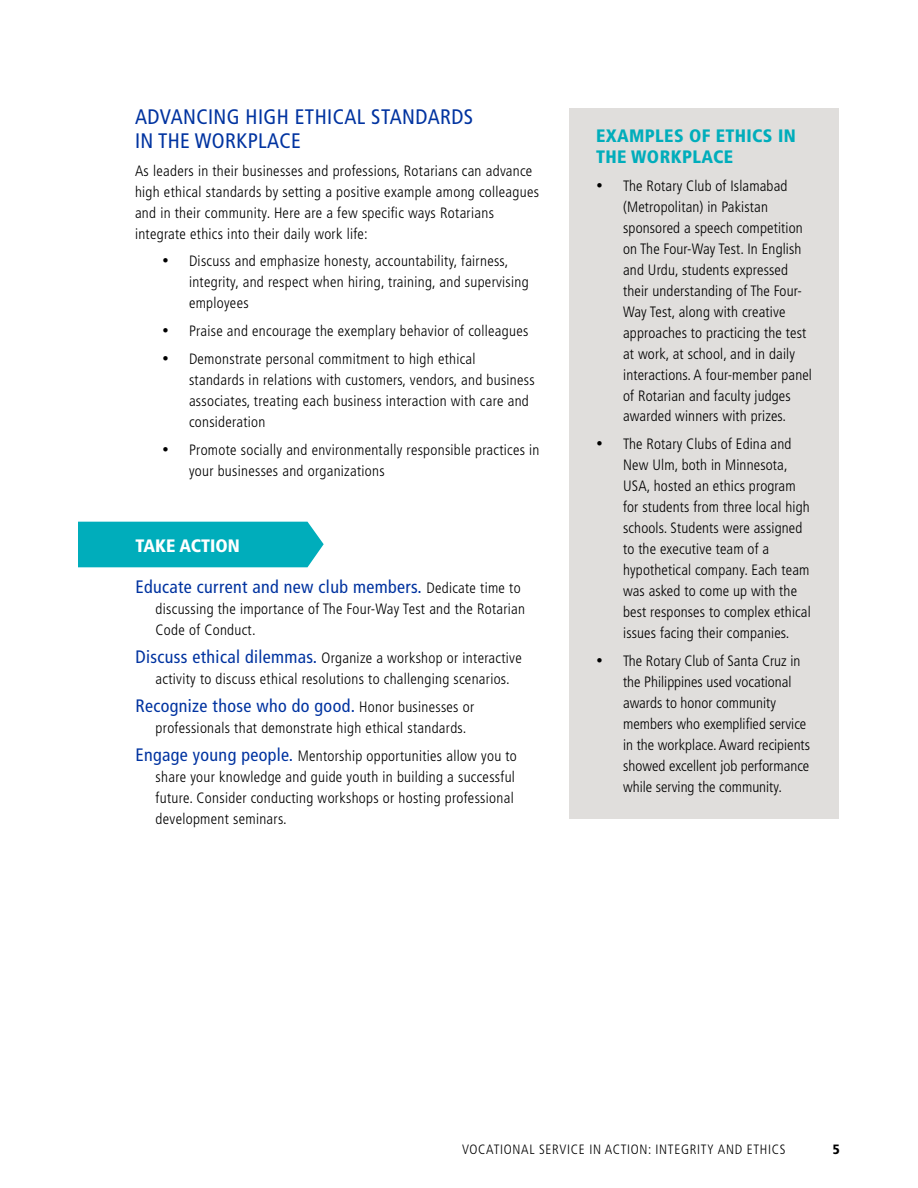
<style>
.page{position:relative;width:918px;height:1188px;background:#fff}
.page>*{position:absolute;margin:0;border:0;box-sizing:border-box;transform-origin:0 0}
.t1{font:condensed 21px/24px "Frutiger LT Std";letter-spacing:.02em;color:#0033a0}
.t2{font:condensed 18px "Frutiger LT Std";letter-spacing:.02em;color:#0033a0}
.t3{font:900 condensed 18px/21px "Frutiger LT Std";letter-spacing:.02em;color:#00adbb}
.t4{font:900 condensed 18px "Frutiger LT Std";color:#fff}
.t5{font:300 condensed 15px/21px "Frutiger LT Std";letter-spacing:.02em;color:#000}
.t6{font:300 condensed 15px/21px "Frutiger LT Std";color:#000}
.t7{font:300 condensed 13.5px "Frutiger LT Std";letter-spacing:.05em;color:#000}
.t8{font:900 condensed 13.5px "Frutiger LT Std";color:#000}
.s1{font-weight:300;font-size:15px;color:#000}
.s2{font-weight:400;font-size:18px;color:#0033a0}
</style>
<div class="page">
<div style="left:78px;top:522px;width:246px;height:45px;background:#00adbb"></div>
<div style="left:569px;top:108px;width:270px;height:711px;background:#e0dedc"></div>
<h1 class="t1" style="left:135px;top:105px;width:340px">ADVANCING HIGH ETHICAL STANDARDS<br>IN THE WORKPLACE</h1>
<p class="t5" style="left:135px;top:160px;width:406px">As leaders in their businesses and professions, Rotarians can advance high ethical standards by setting a positive example among colleagues and in their community. Here are a few specific ways Rotarians integrate ethics into their daily work life:</p>
<p class="t5" style="left:189px;top:251px;width:341px;text-indent:-27px">• Discuss and emphasize honesty, accountability, fairness, integrity, and respect when hiring, training, and supervising employees</p>
<p class="t5" style="left:162px;top:321px;width:368px">• Praise and encourage the exemplary behavior of colleagues</p>
<p class="t5" style="left:189px;top:348px;width:347px;text-indent:-27px">• Demonstrate personal commitment to high ethical standards in relations with customers, vendors, and business associates, treating each business interaction with care and consideration</p>
<p class="t5" style="left:189px;top:439px;width:352px;text-indent:-27px">• Promote socially and environmentally responsible practices in your businesses and organizations</p>
<p class="t4" style="left:135px;top:535px;width:106px">TAKE ACTION</p>
<p class="t2" style="left:135px;top:577px;width:387px">Educate current and new club members. <span class="s1">Dedicate time to</span></p>
<p class="t5" style="left:156px;top:599px;width:371px">discussing the importance of The Four-Way Test and the Rotarian<br>Code of Conduct.</p>
<p class="t5" style="left:135px;top:648px;width:388px;text-align:center"><span class="s2">Discuss ethical dilemmas.</span> Organize a workshop or interactive activity to discuss ethical resolutions to challenging scenarios.</p>
<p class="t2" style="left:135px;top:695px;width:340px">Recognize those who do good. <span class="s1">Honor businesses or</span></p>
<p class="t5" style="left:135px;top:714px;width:383px;line-height:27.8px;text-indent:20px">professionals that demonstrate high ethical standards.<br><span class="s2">Engage young people.</span> Mentorship opportunities allow you to</p>
<p class="t5" style="left:156px;top:766px;width:361px;text-align:justify">share your knowledge and guide youth in building a successful future. Consider conducting workshops or hosting professional development seminars.</p>
<p class="t3" style="left:596px;top:125px;width:201px">EXAMPLES OF ETHICS IN<br>THE WORKPLACE</p>
<p class="t5" style="left:623px;top:175px;width:190px;text-indent:-27px">• The Rotary Club of Islamabad (Metropolitan) in Pakistan sponsored a speech competition on The Four-Way Test. In English and Urdu, students expressed their understanding of The Four-<br>Way Test, along with creative approaches to practicing the test at work, at school, and in daily interactions. A four-member panel of Rotarian and faculty judges awarded winners with prizes.</p>
<p class="t5" style="left:623px;top:434px;width:189px;text-indent:-27px">• The Rotary Clubs of Edina and<br>New Ulm, both in Minnesota,<br>USA, hosted an ethics program for students from three local high schools. Students were assigned to the executive team of a hypothetical company. Each team was asked to come up with the best responses to complex ethical issues facing their companies.</p>
<p class="t6" style="left:623px;top:651px;width:188px;text-indent:-27px">• The Rotary Club of Santa Cruz in the Philippines used vocational awards to honor community members who exemplified service in the workplace. Award recipients showed excellent job performance while serving the community.</p>
<p class="t7" style="left:462px;top:1142px;width:325px">VOCATIONAL SERVICE IN ACTION: INTEGRITY AND ETHICS</p>
<p class="t8" style="left:833px;top:1141px;width:9px">5</p>
</div>
